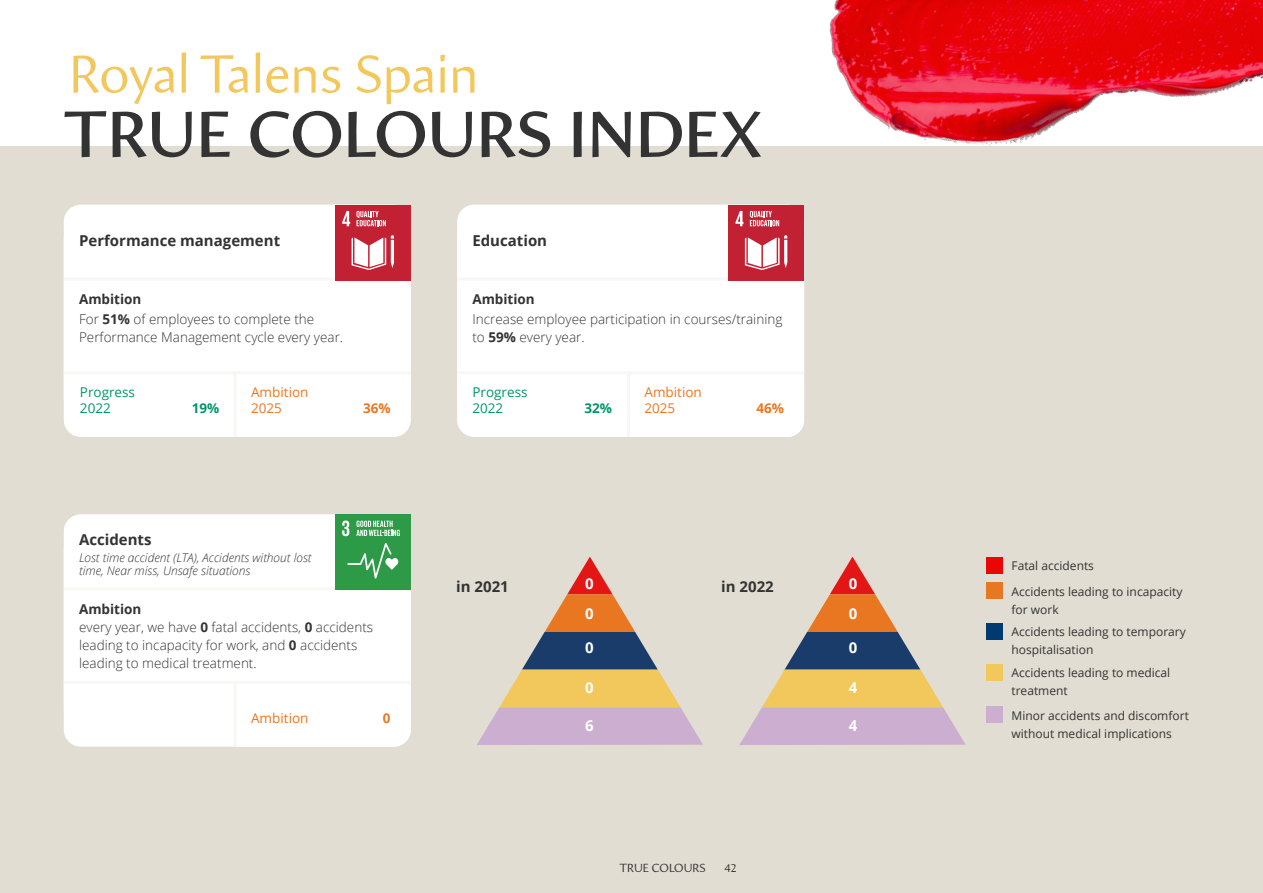
<style>
.page{position:relative;width:1263px;height:893px;background:#fff}
.page>*{position:absolute;margin:0;border:0;box-sizing:border-box;transform-origin:0 0}
.t1{font:600 66px "Amira";color:#333}
.t2{font:54px "Amira";color:#f2c75c}
.t3{font:700 15px "Open Sans";color:#333}
.t4{font:700 15px/30.9px "Open Sans";color:#fff}
.t5{font:300 13.5px/18px "Open Sans";color:#333}
.t6{font:13.5px/16.5px "Open Sans";color:#e87722}
.t7{font:13.5px/16.5px "Open Sans";color:#00966c}
.t8{font:700 13.5px "Open Sans";color:#333}
.t9{font:700 13.5px "Open Sans";color:#e87722}
.t10{font:700 13.5px "Open Sans";color:#00966c}
.t11{font:12px/18px "Open Sans";color:#333}
.t12{font:italic 300 12px/13.5px "Open Sans";color:#333}
.t13{font:12px "Amira";letter-spacing:-.005em;color:#333}
.s1{font-weight:700}
</style>
<div class="page">
<div style="left:0;top:146px;width:1263px;height:747px;background:#e1ddd2"></div>
<svg style="left:477px;top:557px;width:226px;height:188px"></svg>
<svg style="left:739px;top:557px;width:226px;height:188px"></svg>
<div style="left:986px;top:583px;width:17px;height:16px;background:#e87722"></div>
<div style="left:986px;top:623px;width:17px;height:17px;background:#003a70"></div>
<div style="left:986px;top:557px;width:17px;height:17px;background:#eb0505"></div>
<div style="left:986px;top:664px;width:17px;height:16px;background:#f2c75c"></div>
<div style="left:986px;top:707px;width:17px;height:16px;background:#ccaed0"></div>
<img style="left:829px;top:0;width:434px;height:146px">
<div style="left:64px;top:514px;width:347px;height:233px;background:#fff;border-radius:17px"></div>
<hr style="left:64px;top:681px;width:347px;height:3px;background:#f7f7f4">
<hr style="left:64px;top:587px;width:347px;height:3px;background:#f7f7f4">
<div style="left:335px;top:514px;width:76px;height:76px;background:#2d9a47"></div>
<svg style="left:342px;top:520px;width:7px;height:16px"></svg>
<svg style="left:347px;top:543px;width:51px;height:36px"></svg>
<svg style="left:356px;top:521px;width:44px;height:15px"></svg>
<div style="left:64px;top:205px;width:347px;height:232px;background:#fff;border-radius:17px"></div>
<hr style="left:64px;top:371px;width:347px;height:3px;background:#f7f7f4">
<hr style="left:64px;top:278px;width:347px;height:3px;background:#f7f7f4">
<div style="left:335px;top:205px;width:76px;height:76px;background:#c22033"></div>
<svg style="left:342px;top:211px;width:8px;height:15px"></svg>
<svg style="left:352px;top:235px;width:42px;height:35px"></svg>
<svg style="left:356px;top:211px;width:30px;height:15px"></svg>
<hr style="left:234px;top:373px;width:3px;height:64px;background:#f7f7f4">
<div style="left:457px;top:205px;width:347px;height:232px;background:#fff;border-radius:17px"></div>
<hr style="left:457px;top:371px;width:347px;height:3px;background:#f7f7f4">
<hr style="left:457px;top:278px;width:347px;height:3px;background:#f7f7f4">
<div style="left:728px;top:205px;width:76px;height:76px;background:#c22033"></div>
<svg style="left:735px;top:211px;width:8px;height:15px"></svg>
<svg style="left:745px;top:235px;width:42px;height:35px"></svg>
<svg style="left:750px;top:211px;width:29px;height:15px"></svg>
<hr style="left:627px;top:373px;width:3px;height:64px;background:#f7f7f4">
<hr style="left:234px;top:683px;width:3px;height:64px;background:#f7f7f4">
<h2 class="t2" style="left:69px;top:45px;width:411px">Royal Talens Spain</h2>
<h1 class="t1" style="left:64px;top:96px;width:700px">TRUE COLOURS INDEX</h1>
<p class="t3" style="left:79px;top:230px;width:203px">Performance management</p>
<p class="t3" style="left:472px;top:230px;width:76px">Education</p>
<p class="t5" style="left:79px;top:289px;width:237px;line-height:19.6px"><span class="s1">Ambition<br></span>For <span class="s1">51%</span> of employees to complete the</p>
<p class="t5" style="left:79px;top:328px;width:266px">Performance Management cycle every year.</p>
<p class="t8" style="left:472px;top:290px;width:64px">Ambition</p>
<p class="t5" style="left:472px;top:310px;width:311px">Increase employee participation in courses/training to <span class="s1">59%</span> every year.</p>
<p class="t7" style="left:80px;top:383px;width:57px">Progress<br>2022</p>
<p class="t10" style="left:192px;top:399px;width:29px">19%</p>
<p class="t6" style="left:251px;top:383px;width:59px">Ambition<br>2025</p>
<p class="t9" style="left:363px;top:399px;width:29px">36%</p>
<p class="t7" style="left:472px;top:383px;width:57px">Progress<br>2022</p>
<p class="t10" style="left:584px;top:399px;width:29px">32%</p>
<p class="t6" style="left:644px;top:383px;width:59px">Ambition<br>2025</p>
<p class="t9" style="left:756px;top:399px;width:29px">46%</p>
<p class="t3" style="left:79px;top:529px;width:74px">Accidents</p>
<p class="t12" style="left:79px;top:550px;width:234px">Lost time accident (LTA), Accidents without lost time, Near miss, Unsafe situations</p>
<p class="t3" style="left:456px;top:576px;width:54px">in 2021</p>
<p class="t4" style="left:585px;top:567px;width:10px">0</p>
<p class="t3" style="left:721px;top:576px;width:54px">in 2022</p>
<p class="t5" style="left:79px;top:600px;width:296px"><span class="s1">Ambition<br></span>every year, we have <span class="s1">0</span> fatal accidents, <span class="s1">0</span> accidents leading to incapacity for work, and <span class="s1">0</span> accidents leading to medical treatment.</p>
<p class="t6" style="left:251px;top:709px;width:59px">Ambition</p>
<p class="t9" style="left:383px;top:708px;width:9px">0</p>
<p class="t4" style="left:585px;top:598px;width:10px">0</p>
<p class="t4" style="left:585px;top:632px;width:10px">0</p>
<p class="t4" style="left:585px;top:671px;width:10px">0</p>
<p class="t4" style="left:585px;top:710px;width:10px">6</p>
<p class="t13" style="left:619px;top:861px;width:88px">TRUE COLOURS</p>
<p class="t13" style="left:725px;top:861px;width:13px">42</p>
<p class="t4" style="left:849px;top:567px;width:10px">0<br>0</p>
<p class="t4" style="left:849px;top:632px;width:10px">0</p>
<p class="t4" style="left:849px;top:671px;width:10px">4</p>
<p class="t4" style="left:849px;top:710px;width:10px">4</p>
<p class="t11" style="left:1011px;top:557px;width:84px">Fatal accidents</p>
<p class="t11" style="left:1011px;top:582px;width:172px">Accidents leading to incapacity for work</p>
<p class="t11" style="left:1011px;top:623px;width:176px">Accidents leading to temporary hospitalisation</p>
<p class="t11" style="left:1011px;top:663px;width:160px">Accidents leading to medical treatment</p>
<p class="t11" style="left:1011px;top:706px;width:179px">Minor accidents and discomfort without medical implications</p>
</div>
